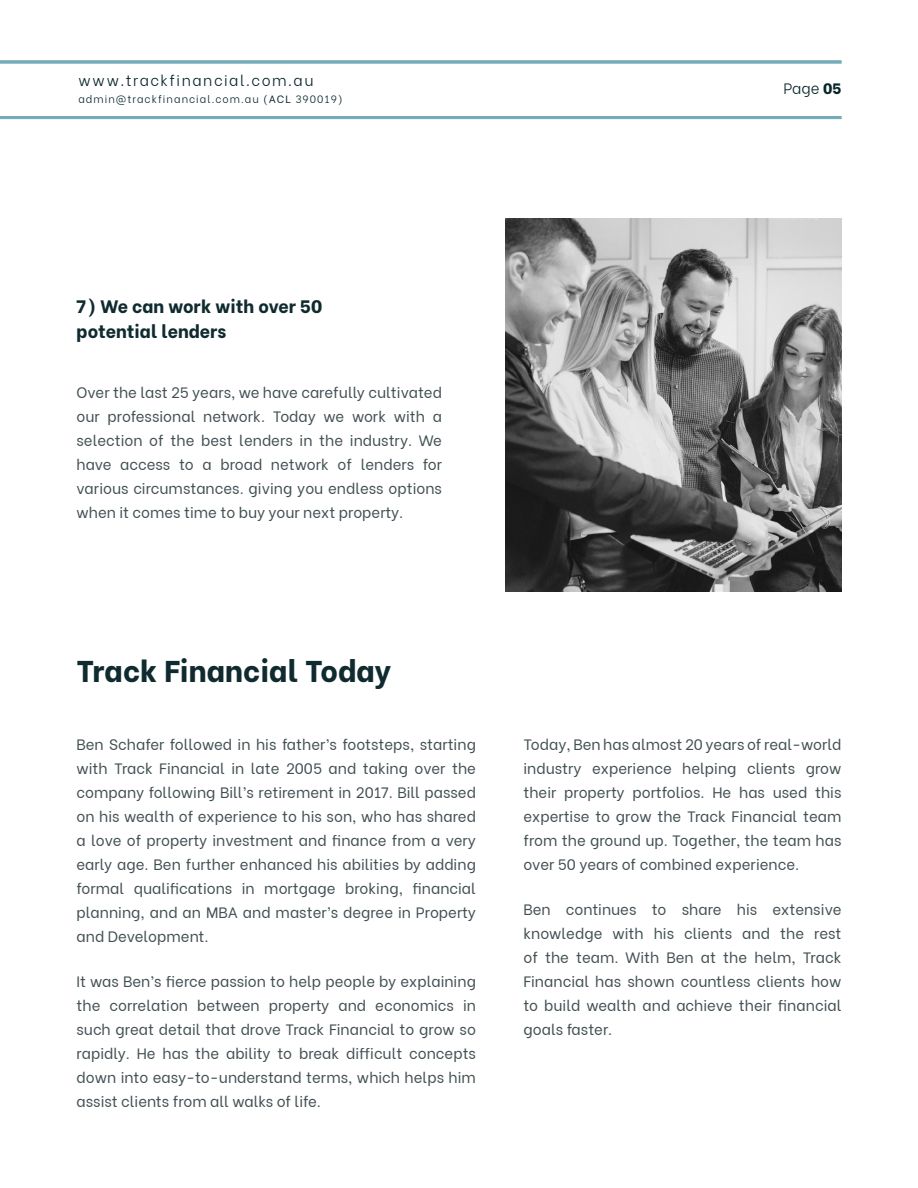
<style>
.page{position:relative;width:918px;height:1188px;background:#fff}
.page>*{position:absolute;margin:0;border:0;box-sizing:border-box;transform-origin:0 0}
.t1{font:800 30px "Be Vietnam";color:#102b2f}
.t2{font:800 18px "Be Vietnam";color:#102b2f}
.t3{font:15px/24px "Be Vietnam";color:#424f53;text-align:justify}
.t4{font:300 15px "Be Vietnam";letter-spacing:.1em;color:#072428}
.t5{font:300 10.5px "Be Vietnam";letter-spacing:.1em;color:#072428}
.s1{font-weight:400}
.s2{font-weight:800}
</style>
<div class="page">
<img style="left:506px;top:219px;width:335px;height:372px">
<hr style="left:0;top:116px;width:841px;height:3px;background:#74acb9">
<hr style="left:0;top:60px;width:841px;height:3px;background:#74acb9">
<p class="t4" style="left:78px;top:68px;width:237px">www.trackfinancial.com.au</p>
<p class="t5" style="left:78px;top:90px;width:266px">admin@trackfinancial.com.au (<span class="s1">ACL</span> 390019)</p>
<p class="t4" style="left:783px;top:77px;width:59px">Page <span class="s2">05</span></p>
<p class="t2" style="left:77px;top:291px;width:247px">7) We can work with over 50</p>
<p class="t2" style="left:77px;top:317px;width:151px">potential lenders</p>
<p class="t3" style="left:77px;top:379px;width:367px">Over the last 25 years, we have carefully cultivated our professional network. Today we work with a selection of the best lenders in the industry. We have access to a broad network of lenders for various circumstances. giving you endless options when it comes time to buy your next property.</p>
<p class="t1" style="left:77px;top:646px;width:316px">Track Financial Today</p>
<p class="t3" style="left:77px;top:731px;width:401px">Ben Schafer followed in his father’s footsteps, starting with Track Financial in late 2005 and taking over the company following Bill’s retirement in 2017. Bill passed on his wealth of experience to his son, who has shared a love of property investment and finance from a very early age. Ben further enhanced his abilities by adding formal qualifications in mortgage broking, financial planning, and an MBA and master’s degree in Property and Development.</p>
<p class="t3" style="left:77px;top:968px;width:401px">It was Ben’s fierce passion to help people by explaining the correlation between property and economics in such great detail that drove Track Financial to grow so rapidly. He has the ability to break difficult concepts down into easy-to-understand terms, which helps him assist clients from all walks of life.</p>
<p class="t3" style="left:523px;top:731px;width:320px">Today, Ben has almost 20 years of real-world industry experience helping clients grow their property portfolios. He has used this expertise to grow the Track Financial team from the ground up. Together, the team has over 50 years of combined experience.</p>
<p class="t3" style="left:523px;top:896px;width:320px">Ben continues to share his extensive knowledge with his clients and the rest of the team. With Ben at the helm, Track Financial has shown countless clients how to build wealth and achieve their financial goals faster.</p>
</div>
